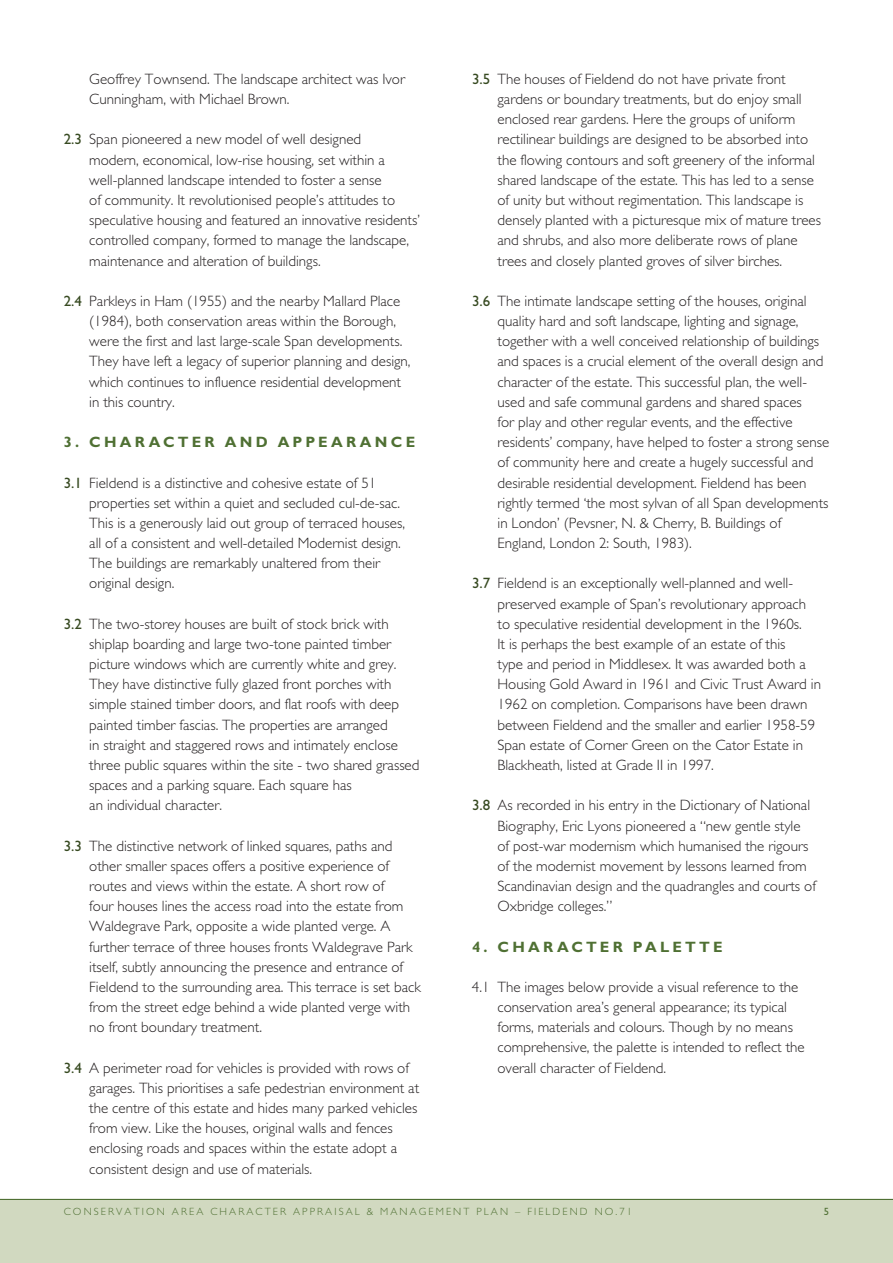
<style>
.page{position:relative;width:893px;height:1263px;background:#fff}
.page>*{position:absolute;margin:0;border:0;box-sizing:border-box;transform-origin:0 0}
.t1{font:300 15px/20.2px "Gill Sans";color:#231f20}
.t2{font:700 15px "Gill Sans";letter-spacing:.215em;color:#4f7033}
.t3{font:300 10.5px "Gill Sans";letter-spacing:.2em;color:#4f7033}
.t4{font:10.5px "Gill Sans";color:#4f7033}
.s1{font-weight:400;color:#374a21}
</style>
<div class="page">
<div style="left:0;top:1199px;width:893px;height:64px;background:#d1d9c0"></div>
<hr style="left:0;top:1199px;width:893px;height:1px;background:#4f7033">
<p class="t1" style="left:89px;top:69px;width:317px">Geoffrey Townsend. The landscape architect was Ivor<br>Cunningham, with Michael Brown.</p>
<p class="t1" style="left:89px;top:130px;width:332px;text-indent:-26px"><span class="s1">2.3</span> Span pioneered a new model of well designed<br>modern, economical, low-rise housing, set within a well-planned landscape intended to foster a sense<br>of community. It revolutionised people’s attitudes to speculative housing and featured an innovative residents’ controlled company, formed to manage the landscape, maintenance and alteration of buildings.</p>
<p class="t1" style="left:89px;top:291px;width:323px;text-indent:-26px"><span class="s1">2.4</span> Parkleys in Ham (1955) and the nearby Mallard Place (1984), both conservation areas within the Borough, were the first and last large-scale Span developments.<br>They have left a legacy of superior planning and design, which continues to influence residential development in this country.</p>
<p class="t2" style="left:64px;top:433px;width:353px">3. C HARACTER AND APPEARANCE</p>
<p class="t1" style="left:89px;top:473px;width:317px;text-indent:-26px"><span class="s1">3.1</span> Fieldend is a distinctive and cohesive estate of 51 properties set within a quiet and secluded cul-de-sac.<br>This is a generously laid out group of terraced houses, all of a consistent and well-detailed Modernist design.<br>The buildings are remarkably unaltered from their original design.</p>
<p class="t1" style="left:89px;top:614px;width:332px;text-indent:-26px"><span class="s1">3.2</span> The two-storey houses are built of stock brick with shiplap boarding and large two-tone painted timber picture windows which are currently white and grey.<br>They have distinctive fully glazed front porches with simple stained timber doors, and flat roofs with deep painted timber fascias. The properties are arranged<br>in straight and staggered rows and intimately enclose three public squares within the site - two shared grassed spaces and a parking square. Each square has<br>an individual character.</p>
<p class="t1" style="left:89px;top:836px;width:333px;text-indent:-26px"><span class="s1">3.3</span> The distinctive network of linked squares, paths and other smaller spaces offers a positive experience of routes and views within the estate. A short row of<br>four houses lines the access road into the estate from Waldegrave Park, opposite a wide planted verge. A further terrace of three houses fronts Waldegrave Park itself, subtly announcing the presence and entrance of Fieldend to the surrounding area. This terrace is set back from the street edge behind a wide planted verge with no front boundary treatment.</p>
<p class="t1" style="left:89px;top:1058px;width:331px;text-indent:-26px"><span class="s1">3.4</span> A perimeter road for vehicles is provided with rows of garages. This prioritises a safe pedestrian environment at the centre of this estate and hides many parked vehicles from view. Like the houses, original walls and fences enclosing roads and spaces within the estate adopt a consistent design and use of materials.</p>
<p class="t1" style="left:497px;top:69px;width:325px;text-indent:-26px"><span class="s1">3.5</span> The houses of Fieldend do not have private front gardens or boundary treatments, but do enjoy small enclosed rear gardens. Here the groups of uniform rectilinear buildings are designed to be absorbed into the flowing contours and soft greenery of the informal shared landscape of the estate. This has led to a sense of unity but without regimentation. This landscape is densely planted with a picturesque mix of mature trees and shrubs, and also more deliberate rows of plane trees and closely planted groves of silver birches.</p>
<p class="t1" style="left:497px;top:291px;width:333px;text-indent:-26px"><span class="s1">3.6</span> The intimate landscape setting of the houses, original quality hard and soft landscape, lighting and signage, together with a well conceived relationship of buildings and spaces is a crucial element of the overall design and character of the estate. This successful plan, the well&shy;used and safe communal gardens and shared spaces<br>for play and other regular events, and the effective residents’ company, have helped to foster a strong sense of community here and create a hugely successful and desirable residential development. Fieldend has been rightly termed ‘the most sylvan of all Span developments in London’ (Pevsner, N. &amp; Cherry, B. Buildings of England, London 2: South, 1983).</p>
<p class="t1" style="left:497px;top:573px;width:325px;text-indent:-26px"><span class="s1">3.7</span> Fieldend is an exceptionally well-planned and well&shy;preserved example of Span’s revolutionary approach to speculative residential development in the 1960s.<br>It is perhaps the best example of an estate of this<br>type and period in Middlesex. It was awarded both a Housing Gold Award in 1961 and Civic Trust Award in 1962 on completion. Comparisons have been drawn between Fieldend and the smaller and earlier 1958-59<br>Span estate of Corner Green on the Cator Estate in Blackheath, listed at Grade II in 1997.</p>
<p class="t1" style="left:497px;top:795px;width:320px;text-indent:-26px"><span class="s1">3.8</span> As recorded in his entry in the Dictionary of National Biography, Eric Lyons pioneered a “new gentle style of post-war modernism which humanised the rigours of the modernist movement by lessons learned from Scandinavian design and the quadrangles and courts of Oxbridge colleges.”</p>
<p class="t2" style="left:472px;top:938px;width:252px">4. C HARACTER PALETT E</p>
<p class="t1" style="left:497px;top:977px;width:309px;text-indent:-26px">4.1 The images below provide a visual reference to the conservation area’s general appearance; its typical forms, materials and colours. Though by no means comprehensive, the palette is intended to reflect the overall character of Fieldend.</p>
<p class="t3" style="left:64px;top:1205px;width:337px">CONSERVATION AREA CHARACTER APPRAISAL &amp; Mana</p>
<p class="t3" style="left:419px;top:1205px;width:19px">gement</p>
<p class="t3" style="left:476px;top:1205px;width:16px">Plan</p>
<p class="t3" style="left:515px;top:1205px;width:119px">– FIELDEND No .71</p>
<p class="t4" style="left:824px;top:1205px;width:7px">5</p>
</div>
